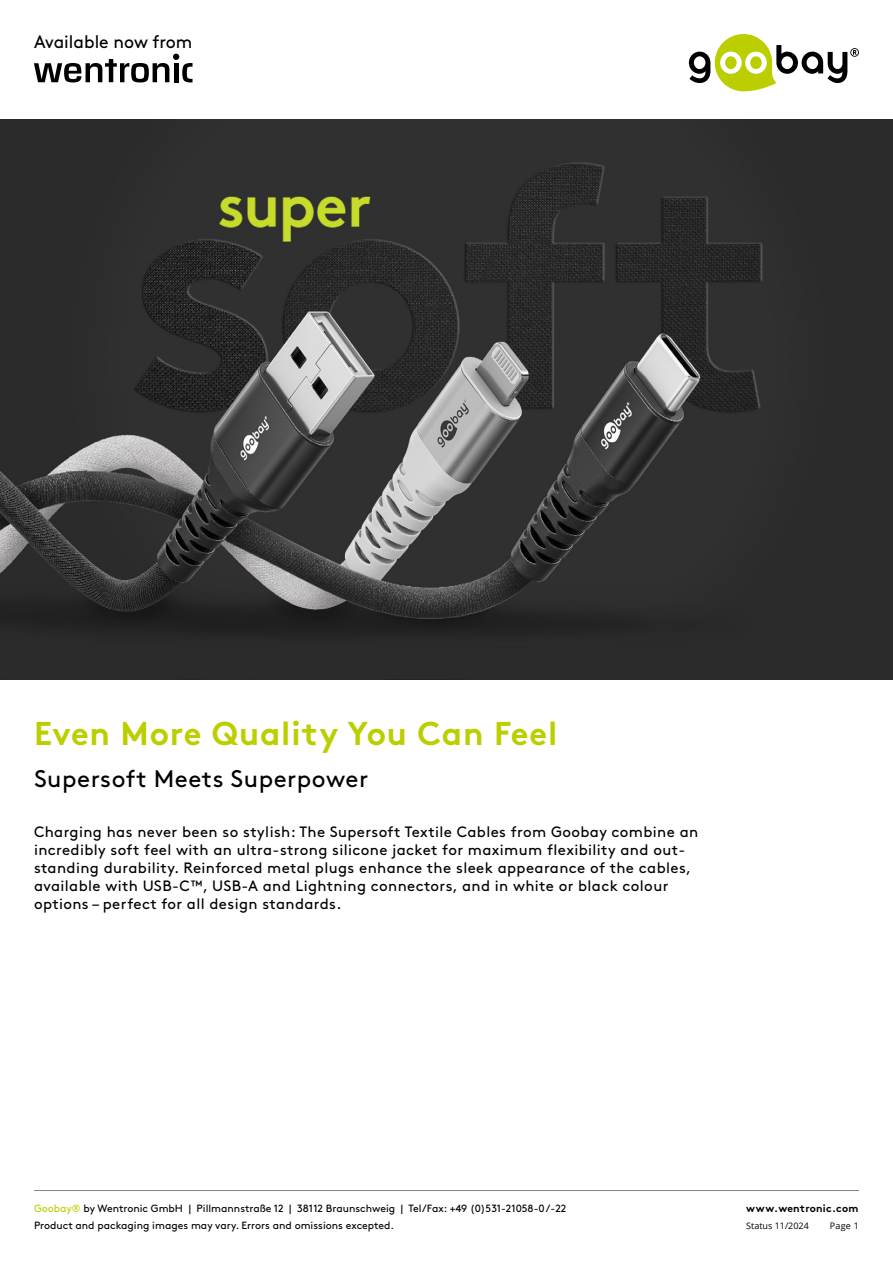
<style>
.page{position:relative;width:893px;height:1263px;background:#fff}
.page>*{position:absolute;margin:0;border:0;box-sizing:border-box;transform-origin:0 0}
.t1{font:700 33px "Brown";letter-spacing:.025em;color:#bbcf00}
.t2{font:24px "Brown";letter-spacing:.02em;color:#000}
.t3{font:18px "Brown";color:#000}
.t4{font:15px/18px "Brown";letter-spacing:.025em;color:#000}
.t5{font:10.5px/16.8px "Brown";color:#000}
.t6{font:700 10.5px "Brown";letter-spacing:.025em;color:#000}
.t7{font:9px "Open Sans";color:#000}
.s1{color:#bbcf00}
</style>
<div class="page">
<svg style="left:34px;top:54px;width:159px;height:28px"></svg>
<hr style="left:34px;top:1190px;width:825px;height:1px;background:#868786">
<svg style="left:689px;top:34px;width:170px;height:57px"></svg>
<img style="left:0;top:119px;width:893px;height:560px">
<p class="t3" style="left:34px;top:28px;width:160px">Available now from</p>
<h1 class="t1" style="left:34px;top:707px;width:525px">Even More Quality You Can Feel</h1>
<h2 class="t2" style="left:34px;top:760px;width:336px">Supersoft Meets Superpower</h2>
<p class="t4" style="left:34px;top:822px;width:666px">Charging has never been so stylish: The Supersoft Textile Cables from Goobay combine an incredibly soft feel with an ultra-strong silicone jacket for maximum flexibility and out&shy;standing durability. Reinforced metal plugs enhance the sleek appearance of the cables, available with USB-C™, USB-A and Lightning connectors, and in white or black colour options – perfect for all design standards.</p>
<p class="t5" style="left:34px;top:1199px;width:534px"><span class="s1">Goobay®</span> by Wentronic GmbH | Pillmannstraße 12 | 38112 Braunschweig | Tel/Fax: +49 (0)531-21058-0 /-22<br>Product and packaging images may vary. Errors and omissions excepted.</p>
<p class="t6" style="left:746px;top:1199px;width:114px">www.wentronic.com</p>
<p class="t7" style="left:746px;top:1220px;width:64px">Status 11/2024</p>
<p class="t7" style="left:830px;top:1219px;width:31px">Page 1</p>
</div>
